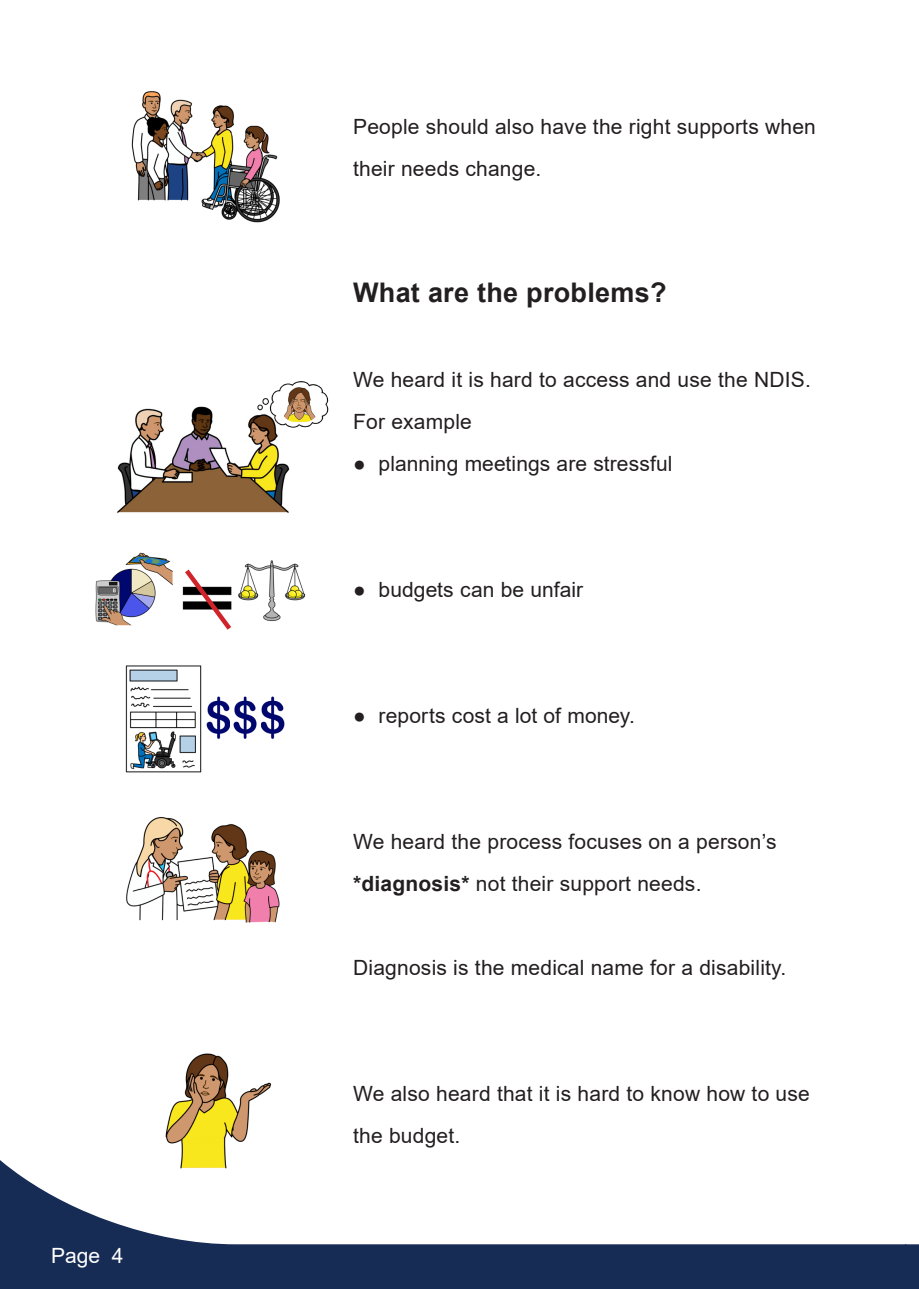
<style>
.page{position:relative;width:919px;height:1289px;background:#fff}
.page>*{position:absolute;margin:0;border:0;box-sizing:border-box;transform-origin:0 0}
.t1{font:700 27px "Arial";letter-spacing:.01em;color:#231f20}
.t2{font:21px/42px "Arial";letter-spacing:.01em;color:#231f20}
.t3{font:21px "Arial";color:#fff}
.s1{font-weight:700}
</style>
<div class="page">
<svg style="left:0;top:1160px;width:904px;height:128px"></svg>
<svg style="left:904px;top:1244px;width:14px;height:44px"></svg>
<img style="left:131px;top:91px;width:149px;height:132px">
<img style="left:117px;top:406px;width:173px;height:107px">
<img style="left:254px;top:381px;width:75px;height:52px">
<img style="left:280px;top:386px;width:39px;height:36px">
<img style="left:95px;top:552px;width:78px;height:74px">
<img style="left:238px;top:560px;width:68px;height:61px">
<svg style="left:182px;top:569px;width:50px;height:61px"></svg>
<img style="left:125px;top:665px;width:77px;height:108px">
<img style="left:206px;top:696px;width:24px;height:43px">
<img style="left:261px;top:696px;width:24px;height:43px">
<img style="left:233px;top:696px;width:24px;height:43px">
<img style="left:126px;top:817px;width:154px;height:106px">
<img style="left:158px;top:1053px;width:116px;height:117px">
<p class="t3" style="left:51px;top:1241px;width:74px">Page 4</p>
<p class="t2" style="left:353px;top:106px;width:464px">People should also have the right supports when their needs change.</p>
<h2 class="t1" style="left:353px;top:274px;width:315px">What are the problems?</h2>
<p class="t2" style="left:353px;top:358px;width:459px">We heard it is hard to access and use the NDIS.</p>
<p class="t2" style="left:353px;top:400px;width:120px">For example</p>
<p class="t2" style="left:353px;top:442px;width:321px">● planning meetings are stressful</p>
<p class="t2" style="left:353px;top:568px;width:231px">● budgets can be unfair</p>
<p class="t2" style="left:353px;top:694px;width:283px">● reports cost a lot of money.</p>
<p class="t2" style="left:353px;top:820px;width:425px">We heard the process focuses on a person’s <span class="s1">*diagnosis*</span> not their support needs.</p>
<p class="t2" style="left:353px;top:946px;width:434px">Diagnosis is the medical name for a disability.</p>
<p class="t2" style="left:353px;top:1072px;width:458px">We also heard that it is hard to know how to use the budget.</p>
</div>
